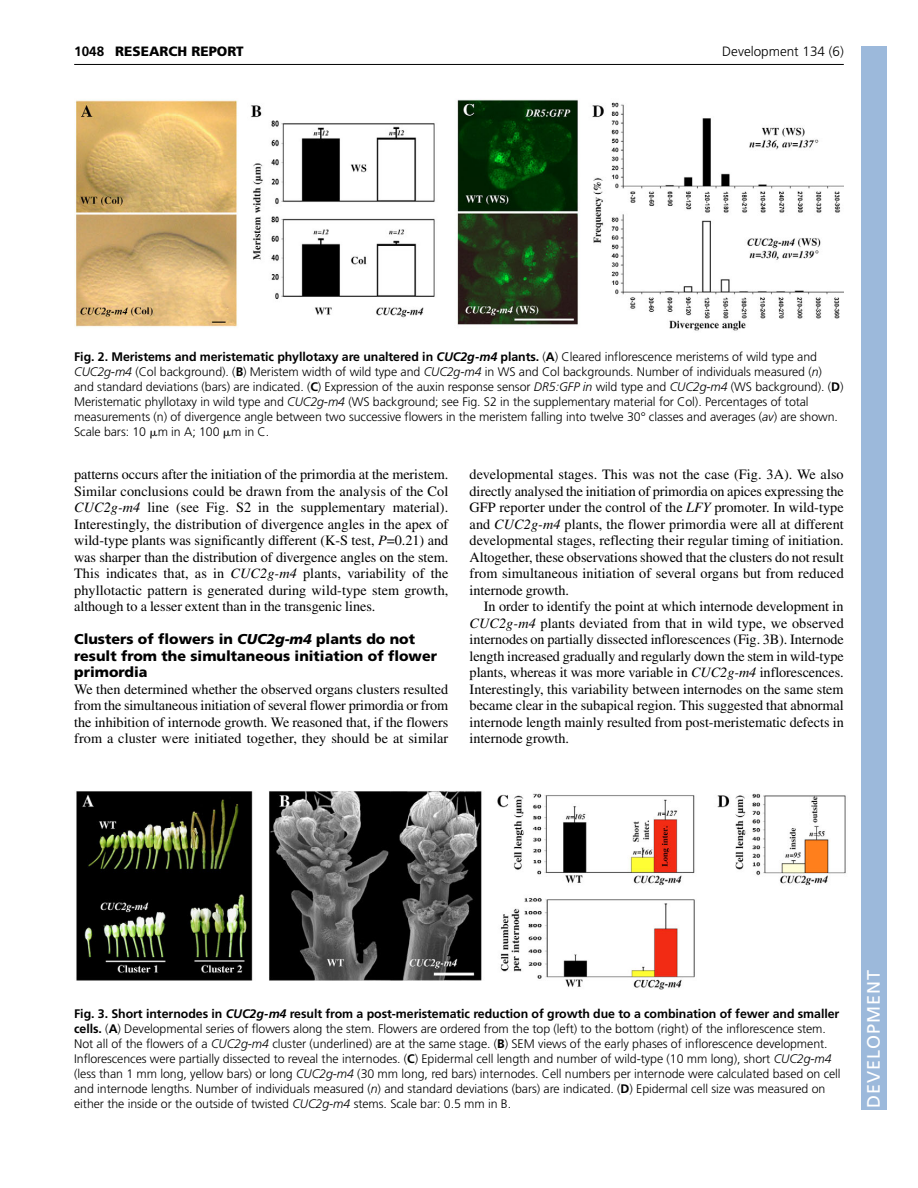
<style>
.page{position:relative;width:918px;height:1188px;background:#fff}
.page>*{position:absolute;margin:0;border:0;box-sizing:border-box;transform-origin:0 0}
.t1{font:18px "Frutiger LT Std";letter-spacing:.055em;color:#fff}
.t2{font:14.25px/16.5px "Times";letter-spacing:-.005em;color:#000;text-align:justify}
.t3{font:900 14.25px/16.5px "Frutiger LT Std";color:#000}
.t4{font:300 13.5px "Frutiger LT Std";color:#000}
.t5{font:900 13.5px "Frutiger LT Std";color:#000}
.t6{font:700 13.5px "Frutiger LT Std";color:#000}
.t7{font:300 12.3px/15px "Frutiger LT Std";letter-spacing:-.005em;color:#000}
.s1{font-weight:700}
.s2{font-weight:700;font-style:italic}
.s3{font-style:italic}
.s4{font-family:"Mathematical Pi One";font-weight:400}
</style>
<div class="page">
<div style="left:861px;top:46px;width:25px;height:1064px;background:#9cb9db"></div>
<hr style="left:74px;top:64px;width:770px;height:1px;background:#000">
<img style="left:76px;top:99px;width:768px;height:232px">
<img style="left:76px;top:791px;width:770px;height:199px">
<p class="t6" style="left:74px;top:46px;width:32px">1048</p>
<p class="t5" style="left:115px;top:46px;width:130px">RESEARCH REPORT</p>
<p class="t4" style="left:722px;top:46px;width:123px">Development 134 (6)</p>
<p class="t7" style="left:74px;top:350px;width:771px"><span class="s1">Fig. 2. Meristems and meristematic phyllotaxy are unaltered in</span> <span class="s2">CUC2g-m4</span> <span class="s1">plants.</span> (<span class="s1">A</span>) Cleared inflorescence meristems of wild type and <span class="s3">CUC2g-m4</span> (Col background). (<span class="s1">B</span>) Meristem width of wild type and <span class="s3">CUC2g-m4</span> in WS and Col backgrounds. Number of individuals measured (<span class="s3">n</span>) and standard deviations (bars) are indicated. (<span class="s1">C</span>) Expression of the auxin response sensor <span class="s3">DR5:GFP in</span> wild type and <span class="s3">CUC2g-m4</span> (WS background). (<span class="s1">D</span>)<br>Meristematic phyllotaxy in wild type and <span class="s3">CUC2g-m4</span> (WS background; see Fig. S2 in the supplementary material for Col). Percentages of total measurements (n) of divergence angle between two successive flowers in the meristem falling into twelve 30° classes and averages (<span class="s3">av</span>) are shown.<br>Scale bars: 10 <span class="s4">-</span>m in A; 100 <span class="s4">-</span>m in C.</p>
<p class="t2" style="left:74px;top:468px;width:376px">patterns occurs after the initiation of the primordia at the meristem.<br>Similar conclusions could be drawn from the analysis of the Col <span class="s3">CUC2g-m4</span> line (see Fig. S2 in the supplementary material).<br>Interestingly, the distribution of divergence angles in the apex of wild-type plants was significantly different (K-S test, <span class="s3">P</span>=0.21) and was sharper than the distribution of divergence angles on the stem.<br>This indicates that, as in <span class="s3">CUC2g-m4</span> plants, variability of the phyllotactic pattern is generated during wild-type stem growth, although to a lesser extent than in the transgenic lines.</p>
<p class="t3" style="left:74px;top:632px;width:364px">Clusters of flowers in <span class="s3">CUC2g-m4</span> plants do not result from the simultaneous initiation of flower primordia</p>
<p class="t2" style="left:74px;top:682px;width:376px">We then determined whether the observed organs clusters resulted from the simultaneous initiation of several flower primordia or from the inhibition of internode growth. We reasoned that, if the flowers from a cluster were initiated together, they should be at similar</p>
<p class="t2" style="left:470px;top:468px;width:376px">developmental stages. This was not the case (Fig. 3A). We also directly analysed the initiation of primordia on apices expressing the GFP reporter under the control of the <span class="s3">LFY</span> promoter. In wild-type and <span class="s3">CUC2g-m4</span> plants, the flower primordia were all at different developmental stages, reflecting their regular timing of initiation.<br>Altogether, these observations showed that the clusters do not result from simultaneous initiation of several organs but from reduced internode growth.</p>
<p class="t2" style="left:470px;top:600px;width:376px;text-indent:14px">In order to identify the point at which internode development in <span class="s3">CUC2g-m4</span> plants deviated from that in wild type, we observed internodes on partially dissected inflorescences (Fig. 3B). Internode length increased gradually and regularly down the stem in wild-type plants, whereas it was more variable in <span class="s3">CUC2g-m4</span> inflorescences.<br>Interestingly, this variability between internodes on the same stem became clear in the subapical region. This suggested that abnormal internode length mainly resulted from post-meristematic defects in internode growth.</p>
<p class="t7" style="left:74px;top:1007px;width:768px"><span class="s1">Fig. 3. Short internodes in</span> <span class="s2">CUC2g-m4</span> <span class="s1">result from a post-meristematic reduction of growth due to a combination of fewer and smaller cells.</span> (<span class="s1">A</span>) Developmental series of flowers along the stem. Flowers are ordered from the top (left) to the bottom (right) of the inflorescence stem.<br>Not all of the flowers of a <span class="s3">CUC2g-m4</span> cluster (underlined) are at the same stage. (<span class="s1">B</span>) SEM views of the early phases of inflorescence development.<br>Inflorescences were partially dissected to reveal the internodes. (<span class="s1">C</span>) Epidermal cell length and number of wild-type (10 mm long), short <span class="s3">CUC2g-m4 </span>(less than 1 mm long, yellow bars) or long <span class="s3">CUC2g-m4</span> (30 mm long, red bars) internodes. Cell numbers per internode were calculated based on cell and internode lengths. Number of individuals measured (<span class="s3">n</span>) and standard deviations (bars) are indicated. (<span class="s1">D</span>) Epidermal cell size was measured on either the inside or the outside of twisted <span class="s3">CUC2g-m4</span> stems. Scale bar: 0.5 mm in B.</p>
<p class="t1" style="left:863px;top:1108px;width:140px;rotate:-90deg">DEVELOPMENT</p>
</div>
